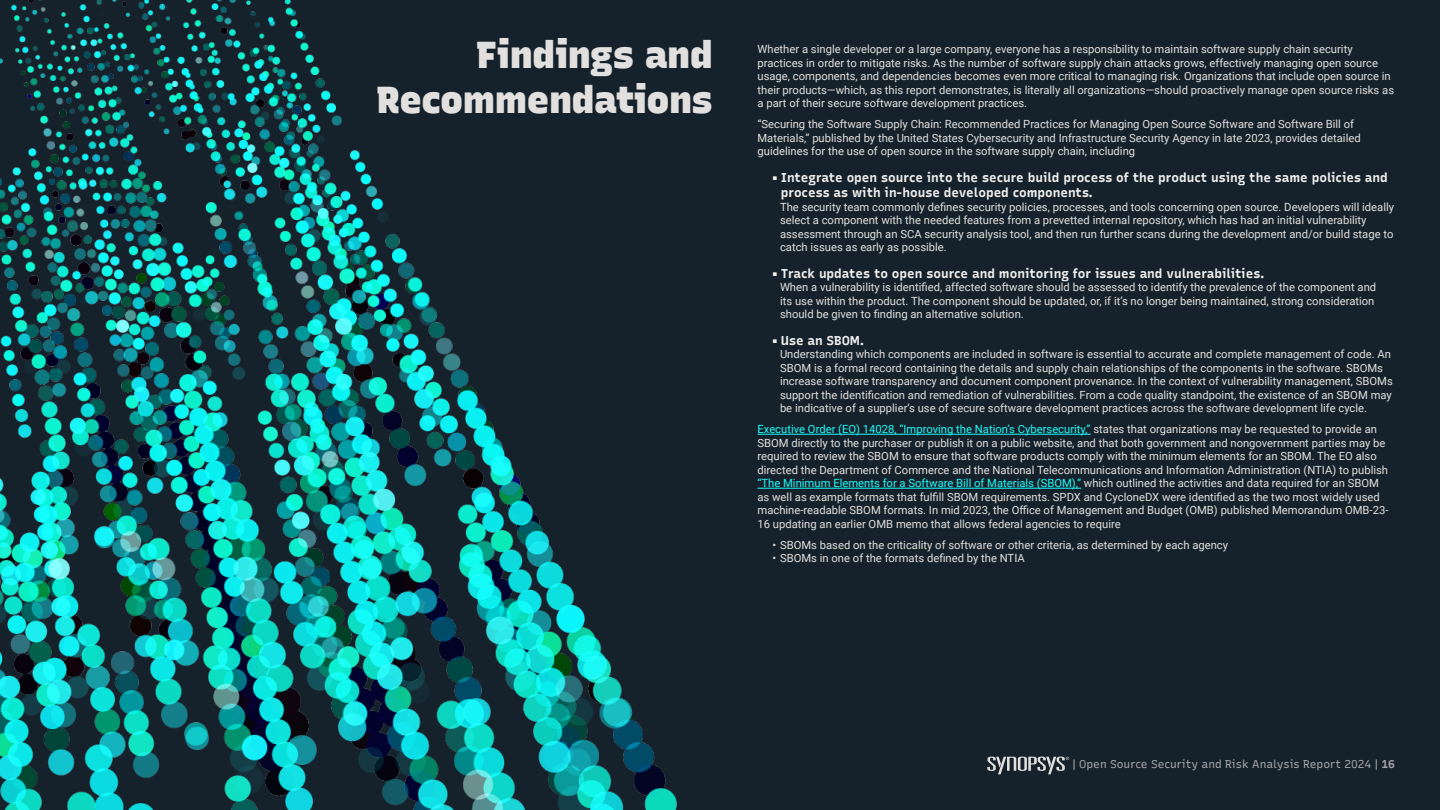
<style>
.page{position:relative;width:1440px;height:810px;background:#16222b}
.page>*{position:absolute;margin:0;border:0;box-sizing:border-box;transform-origin:0 0}
.t1{font:300 37.5px/45px "Recursive Sans Linear";color:#e2e0de;text-align:right}
.t2{font:300 12.75px/15.3px "Recursive Sans Linear";color:#f0efee}
.t3{font:11.25px/13.5px "Roboto";color:#e2e0de}
.t4{font:300 11.25px "Recursive Sans Linear";color:#a2a3a8}
.s1{color:#1cfcfc}
</style>
<div class="page">
<svg style="left:987px;top:757px;width:82px;height:17px"></svg>
<hr style="left:758px;top:434px;width:333px;height:1px;background:#1cfcfc">
<hr style="left:758px;top:488px;width:323px;height:1px;background:#1cfcfc">
<img style="left:0;top:0;width:677px;height:810px">
<h1 class="t1" style="left:377px;top:30px;width:337px">Findings and<br>Recommendations</h1>
<p class="t3" style="left:758px;top:42px;width:638px">Whether a single developer or a large company, everyone has a responsibility to maintain software supply chain security practices in order to mitigate risks. As the number of software supply chain attacks grows, effectively managing open source usage, components, and dependencies becomes even more critical to managing risk. Organizations that include open source in their products—which, as this report demonstrates, is literally all organizations—should proactively manage open source risks as a part of their secure software development practices.</p>
<p class="t3" style="left:758px;top:117px;width:605px">“Securing the Software Supply Chain: Recommended Practices for Managing Open Source Software and Software Bill of<br>Materials,” published by the United States Cybersecurity and Infrastructure Security Agency in late 2023, provides detailed guidelines for the use of open source in the software supply chain, including</p>
<p class="t2" style="left:781px;top:169px;width:609px;text-indent:-10px">• Integrate open source into the secure build process of the product using the same policies and process as with in-house developed components.</p>
<p class="t3" style="left:780px;top:200px;width:616px">The security team commonly defines security policies, processes, and tools concerning open source. Developers will ideally select a component with the needed features from a prevetted internal repository, which has had an initial vulnerability assessment through an SCA security analysis tool, and then run further scans during the development and/or build stage to catch issues as early as possible.</p>
<p class="t2" style="left:771px;top:265px;width:495px">• Track updates to open source and monitoring for issues and vulnerabilities.</p>
<p class="t3" style="left:780px;top:280px;width:598px">When a vulnerability is identified, affected software should be assessed to identify the prevalence of the component and its use within the product. The component should be updated, or, if it’s no longer being maintained, strong consideration should be given to finding an alternative solution.</p>
<p class="t2" style="left:771px;top:332px;width:95px">• Use an SBOM.</p>
<p class="t3" style="left:780px;top:347px;width:614px">Understanding which components are included in software is essential to accurate and complete management of code. An SBOM is a formal record containing the details and supply chain relationships of the components in the software. SBOMs increase software transparency and document component provenance. In the context of vulnerability management, SBOMs support the identification and remediation of vulnerabilities. From a code quality standpoint, the existence of an SBOM may be indicative of a supplier’s use of secure software development practices across the software development life cycle.</p>
<p class="t3" style="left:758px;top:422px;width:633px"><span class="s1">Executive Order (EO) 14028, “Improving the Nation’s Cybersecurity,”</span> states that organizations may be requested to provide an SBOM directly to the purchaser or publish it on a public website, and that both government and nongovernment parties may be required to review the SBOM to ensure that software products comply with the minimum elements for an SBOM. The EO also directed the Department of Commerce and the National Telecommunications and Information Administration (NTIA) to publish <span class="s1">“The Minimum Elements for a Software Bill of Materials (SBOM),”</span> which outlined the activities and data required for an SBOM as well as example formats that fulfill SBOM requirements. SPDX and CycloneDX were identified as the two most widely used machine-readable SBOM formats. In mid 2023, the Office of Management and Budget (OMB) published Memorandum OMB-23- 16 updating an earlier OMB memo that allows federal agencies to require</p>
<p class="t3" style="left:772px;top:538px;width:457px">• SBOMs based on the criticality of software or other criteria, as determined by each agency</p>
<p class="t3" style="left:772px;top:551px;width:254px">• SBOMs in one of the formats defined by the NTIA</p>
<p class="t4" style="left:1072px;top:755px;width:324px">| Open Source Security and Risk Analysis Report 2024 | 16</p>
</div>
